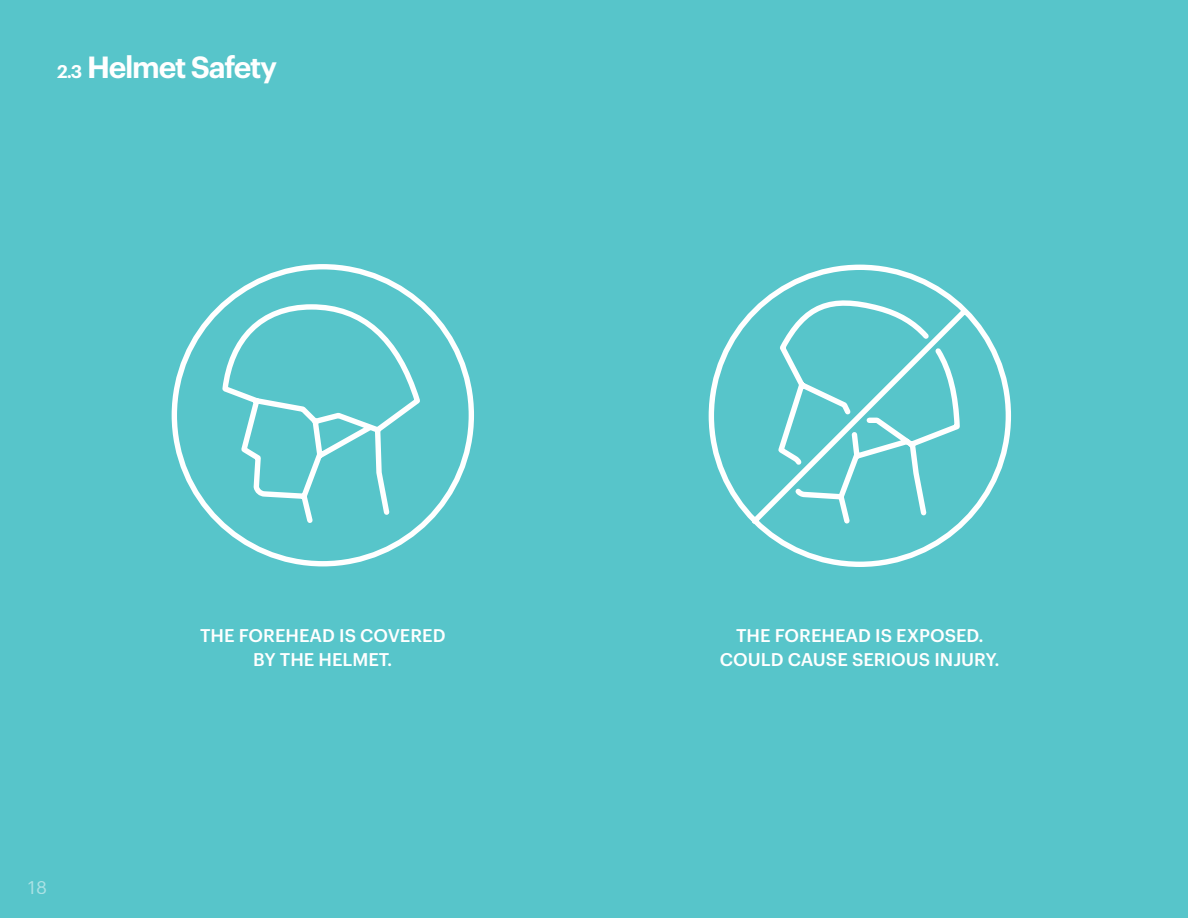
<style>
.page{position:relative;width:1188px;height:918px;background:#57c5ca}
.page>*{position:absolute;margin:0;border:0;box-sizing:border-box;transform-origin:0 0}
.t1{font:600 30px "Graphik";letter-spacing:-.04em;color:#fff}
.discriptors{font:500 18px "Graphik";color:#fff}
.t2{font:18px "Graphik";color:#fff}
.s1{font-size:18px}
</style>
<div class="page">
<svg style="left:171px;top:264px;width:303px;height:303px"></svg>
<svg style="left:708px;top:264px;width:303px;height:303px"></svg>
<p class="t1" style="left:57px;top:44px;width:222px"><span class="s1">2.3</span> Helmet Safety</p>
<p class="t2" style="left:28px;top:874px;width:21px">18</p>
<p class="discriptors" style="left:200px;top:622px;width:247px">THE FOREHEAD IS COVERED</p>
<p class="discriptors" style="left:253px;top:646px;width:141px">BY THE HELMET.</p>
<p class="discriptors" style="left:736px;top:622px;width:249px">THE FOREHEAD IS EXPOSED.</p>
<p class="discriptors" style="left:720px;top:646px;width:281px">COULD CAUSE SERIOUS INJURY.</p>
</div>
